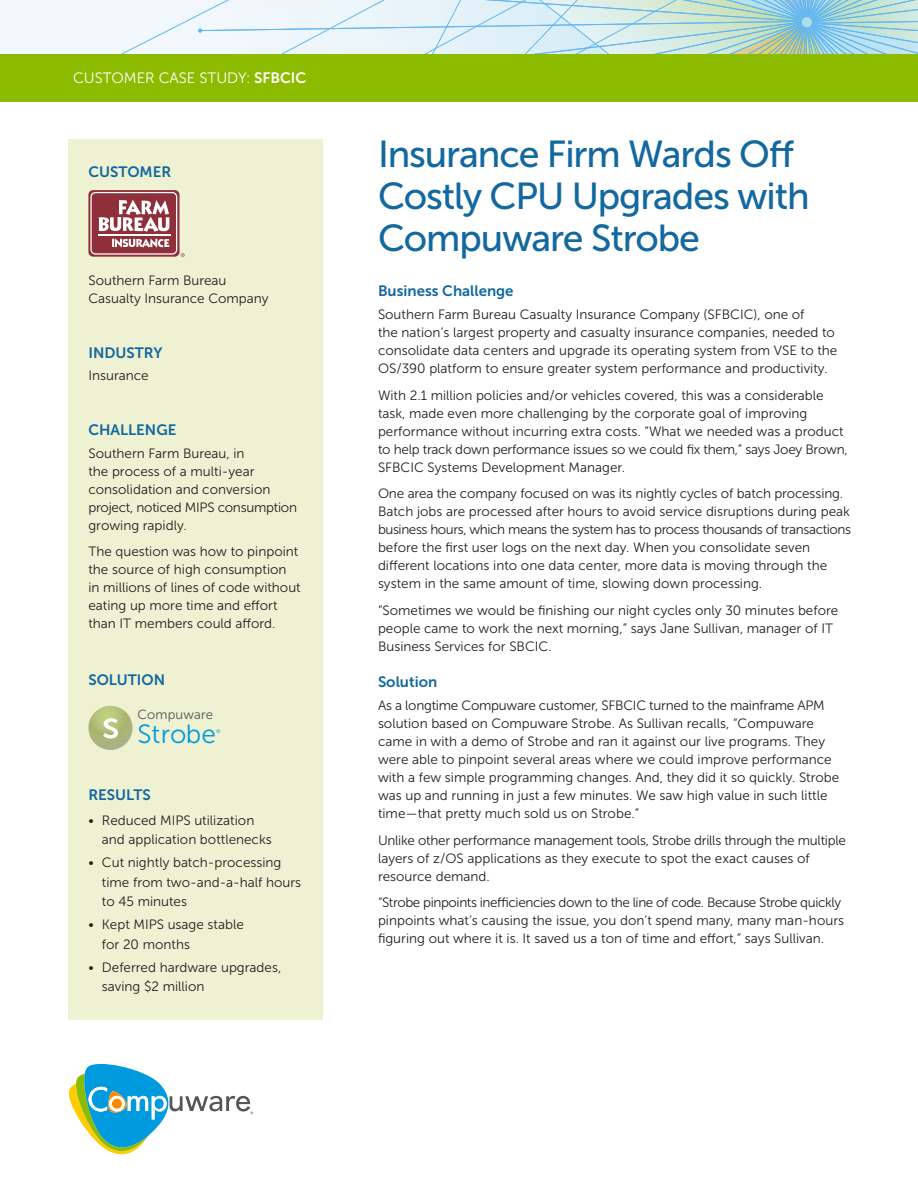
<style>
.page{position:relative;width:918px;height:1188px;background:#fff}
.page>*{position:absolute;margin:0;border:0;box-sizing:border-box;transform-origin:0 0}
.t1{font:38.1px "Museo Sans 500";color:#fff}
.Headline{font:37.5px/42px "Museo Sans 500";letter-spacing:-.03em;color:#12689f}
.t2{font:26.25px "Museo Sans 300";letter-spacing:-.005em;color:#009bde}
.Subhead{font:15px "Museo Sans 700";color:#12689f}
.labels{font:15px "Museo Sans 700";color:#12689f}
.t3{font:15px "Museo Sans 300";color:#fff}
.Body{font:13.5px/18px "Museo Sans 300";color:#231f20}
.Bullets{font:13.5px/19.5px "Museo Sans 300";color:#231f20}
.Body-2{font:13.5px/18px "Museo Sans 300";letter-spacing:-.02em;color:#231f20}
.t4{font:13.2px "Museo Sans 300";letter-spacing:.01em;color:#54555a}
.t5{font:5.4px "Museo Sans 300";color:#009bde}
.s1{font-family:"Museo Sans 700"}
</style>
<div class="page">
<svg style="left:32px;top:0;width:886px;height:54px"></svg>
<div style="left:0;top:54px;width:918px;height:48px;background:#8dbb00"></div>
<svg style="left:69px;top:1064px;width:184px;height:90px"></svg>
<div style="left:68px;top:139px;width:255px;height:881px;background:#eef1d2"></div>
<svg style="left:88px;top:706px;width:45px;height:44px;background:#b0bd7c"></svg>
<div style="left:88px;top:190px;width:92px;height:67px;background:#943a44;border-radius:5px"></div>
<svg style="left:90px;top:192px;width:95px;height:65px"></svg>
<p class="t3" style="left:73px;top:70px;width:235px">CUSTOMER CASE STUDY: <span class="s1">SFBCIC</span></p>
<p class="labels" style="left:88px;top:163px;width:84px">CUSTOMER</p>
<p class="Body" style="left:88px;top:271px;width:182px">Southern Farm Bureau<br>Casualty Insurance Company</p>
<p class="Subhead" style="left:88px;top:344px;width:76px">INDUSTRY</p>
<p class="Body" style="left:88px;top:367px;width:62px">Insurance</p>
<p class="labels" style="left:88px;top:421px;width:89px">CHALLENGE</p>
<p class="Body" style="left:88px;top:444px;width:210px">Southern Farm Bureau, in<br>the process of a multi-year consolidation and conversion project, noticed MIPS consumption growing rapidly.</p>
<p class="Body" style="left:88px;top:543px;width:214px">The question was how to pinpoint the source of high consumption in millions of lines of code without eating up more time and effort than IT members could afford.</p>
<p class="labels" style="left:88px;top:671px;width:78px">SOLUTION</p>
<p class="t4" style="left:138px;top:707px;width:77px">Compuware</p>
<p class="t2" style="left:138px;top:720px;width:80px">Strobe</p>
<h1 class="t1" style="left:103px;top:704px;width:19px">s</h1>
<p class="t5" style="left:216px;top:728px;width:6px">®</p>
<p class="labels" style="left:88px;top:787px;width:64px">RESULTS</p>
<p class="Bullets" style="left:102px;top:810px;width:171px;text-indent:-14px">• Reduced MIPS utilization and application bottlenecks</p>
<p class="Bullets" style="left:102px;top:853px;width:201px;text-indent:-14px">• Cut nightly batch-processing time from two-and-a-half hours to 45 minutes</p>
<p class="Bullets" style="left:102px;top:915px;width:143px;text-indent:-14px">• Kept MIPS usage stable for 20 months</p>
<p class="Bullets" style="left:102px;top:957px;width:181px;text-indent:-14px">• Deferred hardware upgrades, saving $2 million</p>
<p class="Headline" style="left:378px;top:133px;width:433px">Insurance Firm Wards Off<br>Costly CPU Upgrades with<br>Compuware Strobe</p>
<p class="Subhead" style="left:378px;top:283px;width:137px">Business Challenge</p>
<p class="Body" style="left:378px;top:305px;width:461px">Southern Farm Bureau Casualty Insurance Company (SFBCIC), one of<br>the nation’s largest property and casualty insurance companies, needed to consolidate data centers and upgrade its operating system from VSE to the OS/390 platform to ensure greater system performance and productivity.</p>
<p class="Body" style="left:378px;top:386px;width:471px">With 2.1 million policies and/or vehicles covered, this was a considerable task, made even more challenging by the corporate goal of improving performance without incurring extra costs. “What we needed was a product to help track down performance issues so we could fix them,” says Joey Brown, SFBCIC Systems Development Manager.</p>
<p class="Body" style="left:378px;top:485px;width:475px">One area the company focused on was its nightly cycles of batch processing.<br>Batch jobs are processed after hours to avoid service disruptions during peak business hours, which means the system has to process thousands of transactions before the first user logs on the next day. When you consolidate seven different locations into one data center, more data is moving through the system in the same amount of time, slowing down processing.</p>
<p class="Body" style="left:378px;top:601px;width:462px">“Sometimes we would be finishing our night cycles only 30 minutes before people came to work the next morning,” says Jane Sullivan, manager of IT<br>Business Services for SBCIC.</p>
<p class="Subhead" style="left:378px;top:674px;width:61px">Solution</p>
<p class="Body" style="left:378px;top:696px;width:463px">As a longtime Compuware customer, SFBCIC turned to the mainframe APM solution based on Compuware Strobe. As Sullivan recalls, “Compuware came in with a demo of Strobe and ran it against our live programs. They were able to pinpoint several areas where we could improve performance with a few simple programming changes. And, they did it so quickly. Strobe was up and running in just a few minutes. We saw high value in such little time—that pretty much sold us on Strobe.”</p>
<p class="Body-2" style="left:378px;top:831px;width:470px">Unlike other performance management tools, Strobe drills through the multiple layers of z/OS applications as they execute to spot the exact causes of resource demand.</p>
<p class="Body" style="left:378px;top:894px;width:468px">“Strobe pinpoints inefficiencies down to the line of code. Because Strobe quickly pinpoints what’s causing the issue, you don’t spend many, many man-hours figuring out where it is. It saved us a ton of time and effort,” says Sullivan.</p>
</div>
